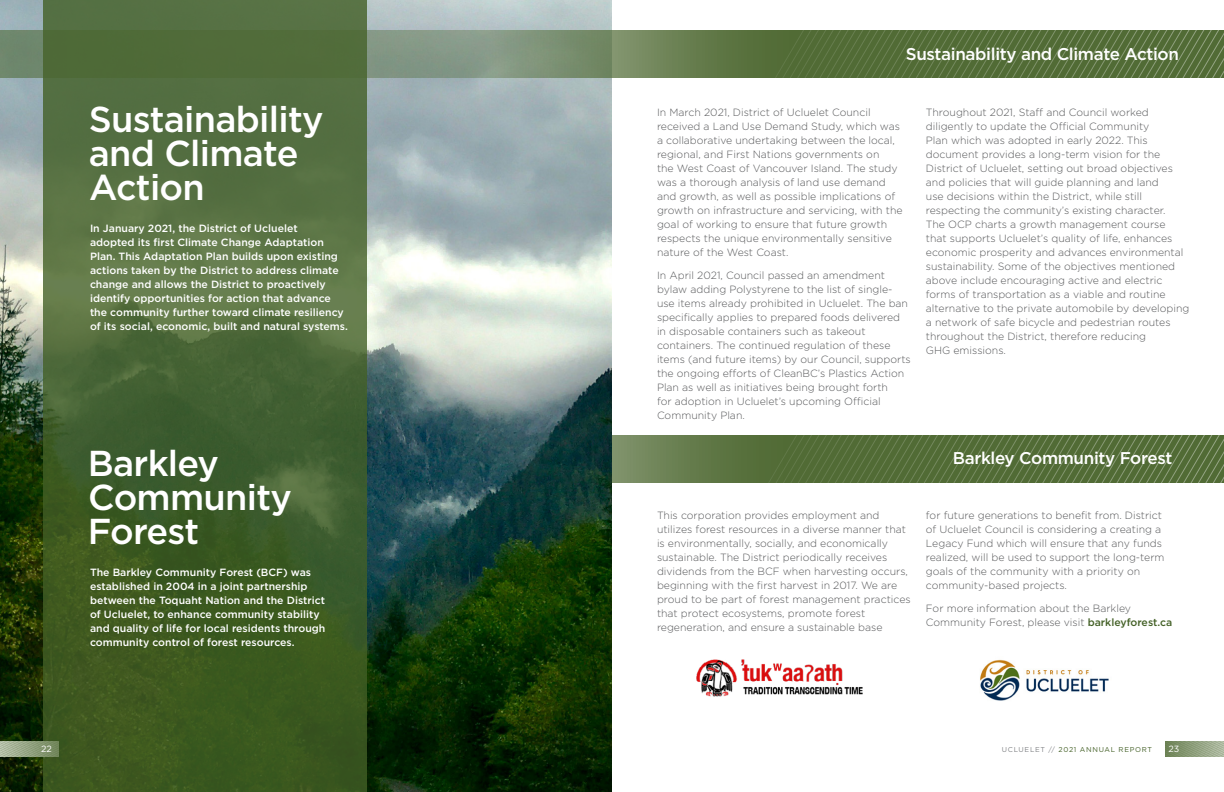
<style>
.page{position:relative;width:1224px;height:792px;background:#fff}
.page>*{position:absolute;margin:0;border:0;box-sizing:border-box;transform-origin:0 0}
.t1{font:500 36px/33.9px "Gotham";letter-spacing:-.02em;color:#fff}
.t2{font:500 17px "Gotham";letter-spacing:-.02em;color:#fff}
.t3{font:300 10.5px/14px "Gotham";color:#58595b}
.t4{font:500 10.5px/14px "Gotham";color:#fff}
.t5{font:9px "Gotham";color:#fff}
.t6{font:7px "Gotham";letter-spacing:.1em;color:#436026}
.s1{font-weight:500;color:#436026}
.s2{color:#808285}
</style>
<div class="page">
<div style="left:0;top:435px;width:1224px;height:47px;background:#73885d"></div>
<svg style="left:666px;top:435px;width:558px;height:47px;background:#58713d"></svg>
<div style="left:0;top:435px;width:631px;height:47px;background:#7e9169"></div>
<img style="left:0;top:0;width:612px;height:792px">
<svg style="left:43px;top:0;width:324px;height:792px;background:#496432"></svg>
<svg style="left:0;top:30px;width:663px;height:48px;background:#677e59"></svg>
<svg style="left:663px;top:30px;width:561px;height:48px;background:#58713e"></svg>
<img style="left:980px;top:659px;width:129px;height:42px">
<img style="left:696px;top:659px;width:167px;height:38px">
<svg style="left:1165px;top:741px;width:59px;height:16px"></svg>
<svg style="left:0;top:741px;width:59px;height:16px"></svg>
<h1 class="t1" style="left:89px;top:102px;width:236px">Sustainability and Climate<br>Action</h1>
<p class="t4" style="left:90px;top:221px;width:260px">In January 2021, the District of Ucluelet<br>adopted its first Climate Change Adaptation Plan. This Adaptation Plan builds upon existing actions taken by the District to address climate change and allows the District to proactively identify opportunities for action that advance the community further toward climate resiliency of its social, economic, built and natural systems.</p>
<h1 class="t1" style="left:88px;top:446px;width:206px">Barkley<br>Community<br>Forest</h1>
<p class="t4" style="left:90px;top:565px;width:237px">The Barkley Community Forest (BCF) was established in 2004 in a joint partnership between the Toquaht Nation and the District of Ucluelet, to enhance community stability and quality of life for local residents through community control of forest resources.</p>
<h2 class="t2" style="left:906px;top:42px;width:275px">Sustainability and Climate Action</h2>
<p class="t3" style="left:657px;top:105px;width:247px">In March 2021, District of Ucluelet Council received a Land Use Demand Study, which was a collaborative undertaking between the local, regional, and First Nations governments on<br>the West Coast of Vancouver Island. The study was a thorough analysis of land use demand and growth, as well as possible implications of growth on infrastructure and servicing, with the goal of working to ensure that future growth respects the unique environmentally sensitive nature of the West Coast.</p>
<p class="t3" style="left:657px;top:268px;width:255px">In April 2021, Council passed an amendment bylaw adding Polystyrene to the list of single&shy;use items already prohibited in Ucluelet. The ban specifically applies to prepared foods delivered in disposable containers such as takeout containers. The continued regulation of these items (and future items) by our Council, supports the ongoing efforts of CleanBC’s Plastics Action Plan as well as initiatives being brought forth<br>for adoption in Ucluelet’s upcoming Official Community Plan.</p>
<p class="t3" style="left:926px;top:105px;width:265px">Throughout 2021, Staff and Council worked diligently to update the Official Community<br>Plan which was adopted in early 2022. This document provides a long-term vision for the District of Ucluelet, setting out broad objectives and policies that will guide planning and land<br>use decisions within the District, while still respecting the community’s existing character.<br>The OCP charts a growth management course<br>that supports Ucluelet’s quality of life, enhances economic prosperity and advances environmental sustainability. Some of the objectives mentioned above include encouraging active and electric forms of transportation as a viable and routine alternative to the private automobile by developing a network of safe bicycle and pedestrian routes throughout the District, therefore reducing<br>GHG emissions.</p>
<h2 class="t2" style="left:953px;top:447px;width:221px">Barkley Community Forest</h2>
<p class="t3" style="left:657px;top:508px;width:255px">This corporation provides employment and utilizes forest resources in a diverse manner that is environmentally, socially, and economically sustainable. The District periodically receives dividends from the BCF when harvesting occurs, beginning with the first harvest in 2017. We are proud to be part of forest management practices that protect ecosystems, promote forest regeneration, and ensure a sustainable base</p>
<p class="t3" style="left:926px;top:508px;width:240px">for future generations to benefit from. District of Ucluelet Council is considering a creating a Legacy Fund which will ensure that any funds realized, will be used to support the long-term goals of the community with a priority on community-based projects.</p>
<p class="t3" style="left:926px;top:601px;width:248px">For more information about the Barkley<br>Community Forest, please visit <span class="s1">barkleyforest.ca</span></p>
<p class="t5" style="left:41px;top:744px;width:12px">22</p>
<p class="t6" style="left:1002px;top:745px;width:152px"><span class="s2">UCLUELET //</span> 2021 ANNUAL REPORT</p>
<p class="t5" style="left:1169px;top:744px;width:12px">23</p>
</div>
